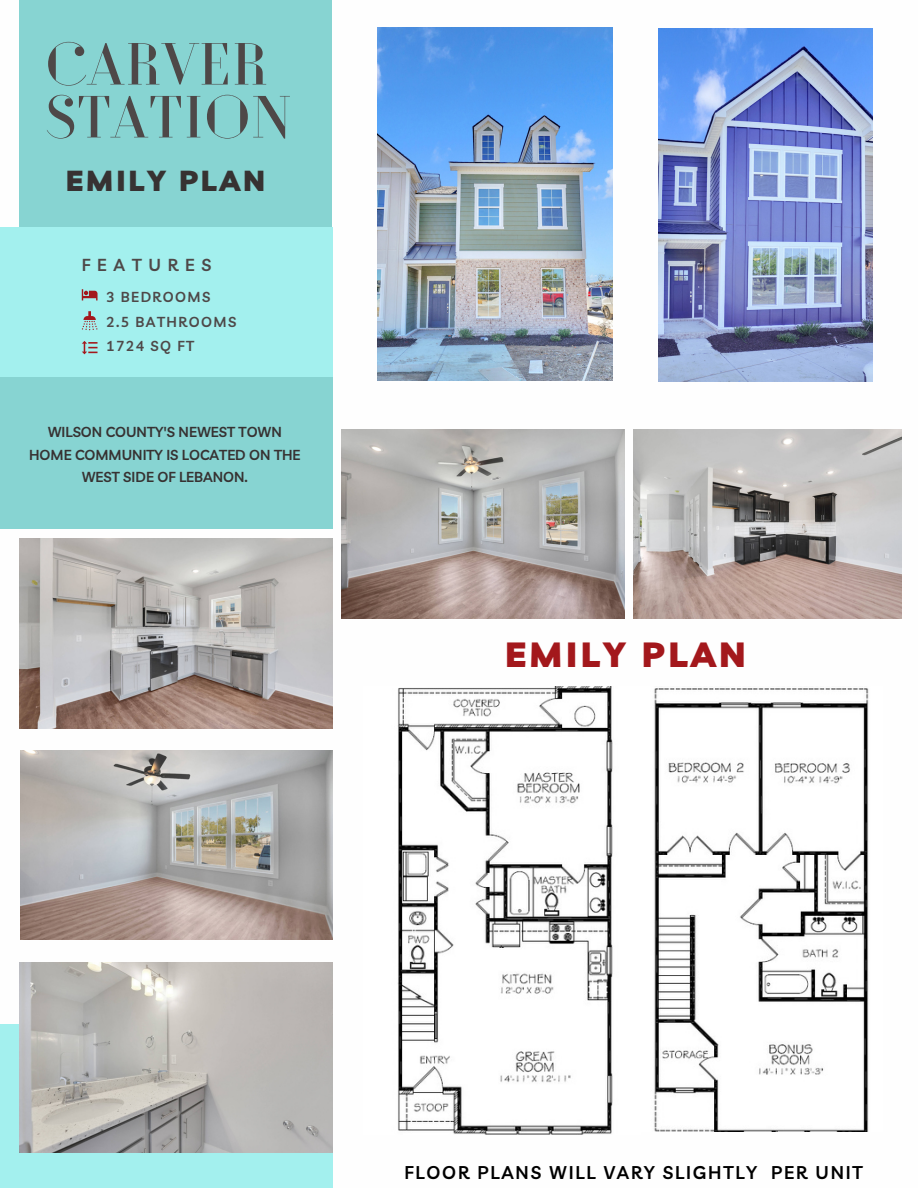
<style>
.page{position:relative;width:918px;height:1188px;background:#fff}
.page>*{position:absolute;margin:0;border:0;box-sizing:border-box;transform-origin:0 0}
.t1{font:59.25px/52.9px "Dita Sweet";color:#4e4848}
.t2{font:900 34.8px "Livvic";letter-spacing:.1em;color:#a3181c}
.t3{font:900 28.8px "Livvic";letter-spacing:.1em;color:#373232}
.t4{font:600 18px "Livvic";letter-spacing:.1em;color:#000}
.t5{font:600 16.95px "Livvic";letter-spacing:.4em;color:#4e4848}
.t6{font:600 14.1px/22.5px "Livvic";color:#373232;text-align:center}
.t7{font:600 14.1px/24.3px "Livvic";letter-spacing:.1em;color:#4e4848}
</style>
<div class="page">
<img style="left:634px;top:430px;width:267px;height:189px">
<img style="left:397px;top:687px;width:216px;height:447px">
<div style="left:20px;top:0;width:312px;height:236px;background:#87d4d2"></div>
<div style="left:0;top:227px;width:332px;height:150px;background:#a3f0ee"></div>
<div style="left:0;top:377px;width:332px;height:152px;background:#87d4d2"></div>
<div style="left:0;top:1024px;width:332px;height:164px;background:#a3f0ee"></div>
<svg style="left:82px;top:289px;width:16px;height:11px"></svg>
<svg style="left:82px;top:311px;width:16px;height:19px"></svg>
<svg style="left:82px;top:341px;width:16px;height:13px"></svg>
<img style="left:654px;top:688px;width:215px;height:443px">
<img style="left:378px;top:27px;width:235px;height:354px">
<img style="left:20px;top:538px;width:312px;height:190px">
<img style="left:658px;top:28px;width:215px;height:354px">
<img style="left:341px;top:430px;width:284px;height:189px">
<img style="left:20px;top:750px;width:313px;height:189px">
<img style="left:20px;top:963px;width:313px;height:190px">
<h1 class="t1" style="left:45px;top:37px;width:249px">CARVER<br>STATION</h1>
<h3 class="t3" style="left:66px;top:162px;width:201px">EMILY PLAN</h3>
<p class="t5" style="left:82px;top:254px;width:131px">FEATURES</p>
<p class="t7" style="left:106px;top:285px;width:132px">3 BEDROOMS<br>2.5 BATHROOMS<br>1724 SQ FT</p>
<p class="t6" style="left:29px;top:421px;width:273px">WILSON COUNTY'S NEWEST TOWN<br>HOME COMMUNITY IS LOCATED ON THE<br>WEST SIDE OF LEBANON.</p>
<h2 class="t2" style="left:505px;top:632px;width:242px">EMILY PLAN</h2>
<p class="t4" style="left:404px;top:1160px;width:460px">FLOOR PLANS WILL VARY SLIGHTLY PER UNIT</p>
</div>
